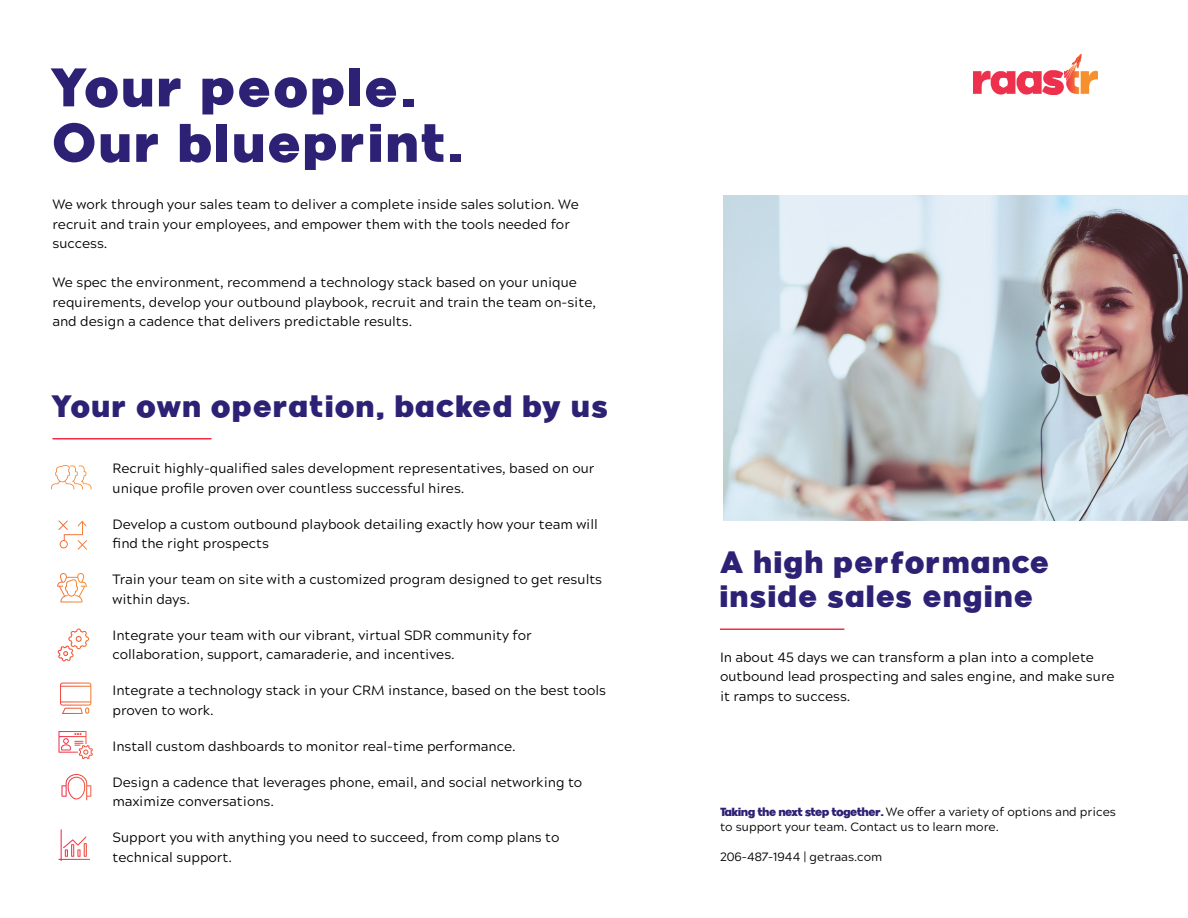
<style>
.page{position:relative;width:1188px;height:918px;background:#fff}
.page>*{position:absolute;margin:0;border:0;box-sizing:border-box;transform-origin:0 0}
.t1{font:55.5px "Provicali";letter-spacing:.075em;color:#2d2175}
.t2{font:31.5px "Provicali";letter-spacing:.075em;color:#2d2175}
.t3{font:13.5px "Acherus Grotesque";color:#000}
.t4{font:12px/15px "Acherus Grotesque";color:#000}
.s1{font-family:"Provicali";color:#2d2175}
</style>
<div class="page">
<hr style="left:720px;top:628px;width:124px;height:2px;background:#f52b48">
<hr style="left:52px;top:438px;width:160px;height:2px;background:#f52b48">
<img style="left:723px;top:195px;width:465px;height:325px">
<svg style="left:51px;top:465px;width:41px;height:24px"></svg>
<svg style="left:58px;top:520px;width:29px;height:30px"></svg>
<svg style="left:57px;top:573px;width:30px;height:29px"></svg>
<svg style="left:61px;top:628px;width:28px;height:21px"></svg>
<svg style="left:60px;top:683px;width:31px;height:31px"></svg>
<svg style="left:58px;top:731px;width:35px;height:28px"></svg>
<svg style="left:62px;top:774px;width:29px;height:26px"></svg>
<svg style="left:59px;top:830px;width:31px;height:31px"></svg>
<img style="left:974px;top:54px;width:124px;height:40px">
<p class="t1" style="left:52px;top:54px;width:364px">Your people.</p>
<p class="t1" style="left:52px;top:109px;width:411px">Our blueprint.</p>
<p class="t3" style="left:52px;top:193px;width:528px">We work through your sales team to deliver a complete inside sales solution. We</p>
<p class="t3" style="left:52px;top:213px;width:519px">recruit and train your employees, and empower them with the tools needed for</p>
<p class="t3" style="left:52px;top:232px;width:57px">success.</p>
<p class="t3" style="left:52px;top:271px;width:526px">We spec the environment, recommend a technology stack based on your unique</p>
<p class="t3" style="left:52px;top:291px;width:545px">requirements, develop your outbound playbook, recruit and train the team on-site,</p>
<p class="t3" style="left:52px;top:310px;width:361px">and design a cadence that delivers predictable results.</p>
<p class="t2" style="left:52px;top:387px;width:557px">Your own operation, backed by us</p>
<p class="t3" style="left:112px;top:457px;width:484px">Recruit highly-qualified sales development representatives, based on our</p>
<p class="t3" style="left:112px;top:477px;width:354px">unique profile proven over countless successful hires.</p>
<p class="t3" style="left:112px;top:513px;width:487px">Develop a custom outbound playbook detailing exactly how your team will</p>
<p class="t3" style="left:112px;top:532px;width:158px">find the right prospects</p>
<p class="t3" style="left:112px;top:568px;width:491px">Train your team on site with a customized program designed to get results</p>
<p class="t3" style="left:112px;top:588px;width:79px">within days.</p>
<p class="t3" style="left:112px;top:624px;width:421px">Integrate your team with our vibrant, virtual SDR community for</p>
<p class="t3" style="left:112px;top:643px;width:344px">collaboration, support, camaraderie, and incentives.</p>
<p class="t3" style="left:112px;top:679px;width:495px">Integrate a technology stack in your CRM instance, based on the best tools</p>
<p class="t3" style="left:112px;top:699px;width:103px">proven to work.</p>
<p class="t3" style="left:112px;top:735px;width:405px">Install custom dashboards to monitor real-time performance.</p>
<p class="t3" style="left:112px;top:771px;width:471px">Design a cadence that leverages phone, email, and social networking to</p>
<p class="t3" style="left:112px;top:790px;width:163px">maximize conversations.</p>
<p class="t3" style="left:112px;top:826px;width:448px">Support you with anything you need to succeed, from comp plans to</p>
<p class="t3" style="left:112px;top:846px;width:121px">technical support.</p>
<p class="t2" style="left:720px;top:543px;width:330px">A high performance</p>
<p class="t2" style="left:720px;top:577px;width:314px">inside sales engine</p>
<p class="t3" style="left:720px;top:645px;width:376px">In about 45 days we can transform a plan into a complete</p>
<p class="t3" style="left:720px;top:665px;width:396px">outbound lead prospecting and sales engine, and make sure</p>
<p class="t3" style="left:720px;top:684px;width:132px">it ramps to success.</p>
<p class="t4" style="left:720px;top:803px;width:398px"><span class="s1">Taking the next step together.</span> We offer a variety of options and prices to support your team. Contact us to learn more.</p>
<p class="t4" style="left:720px;top:848px;width:164px">206-487-1944 | getraas.com</p>
</div>
